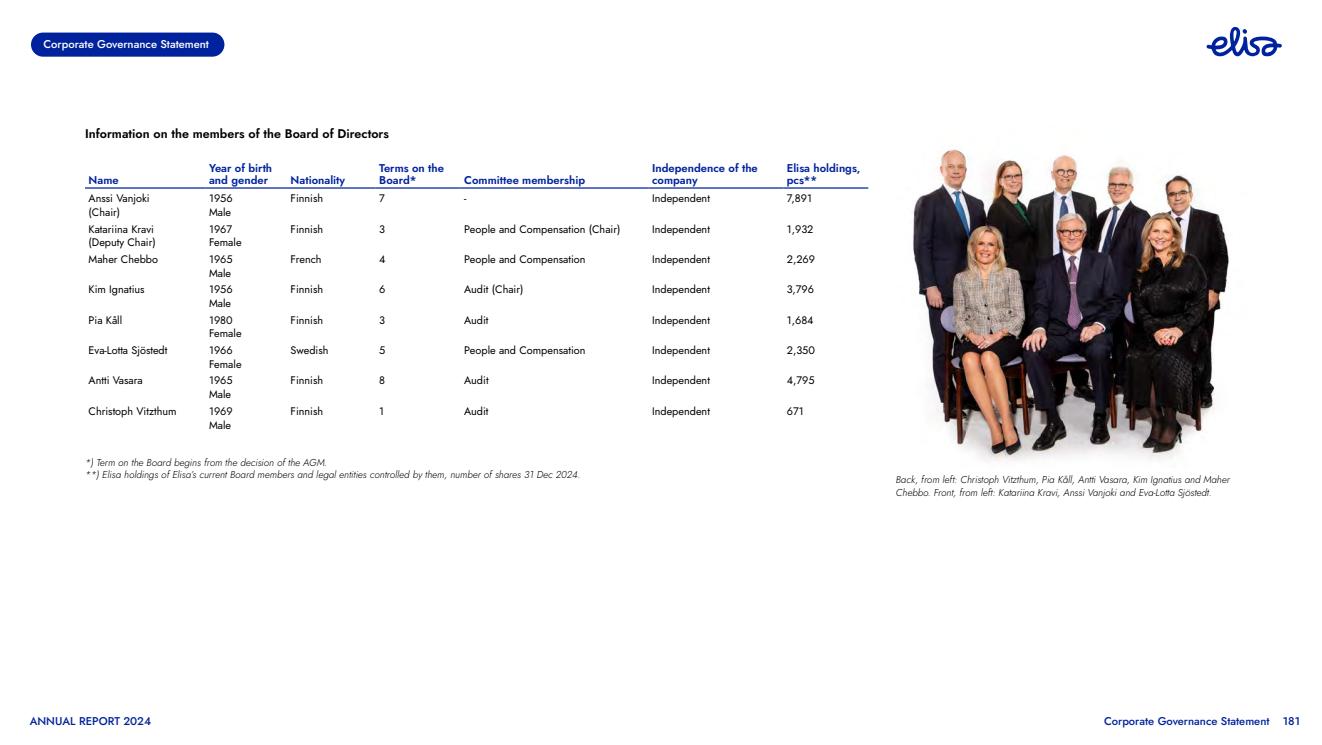
<style>
.page{position:relative;width:1322px;height:745px;background:#fff}
.page>*{position:absolute;margin:0;border:0;box-sizing:border-box;transform-origin:0 0}
.t1{font:600 12.5px "Jost";color:#000}
.t2{font:600 11.25px/12.5px "Jost";color:#00239d}
.t3{font:500 11.25px "Jost";color:#00239d}
.t4{font:500 11.25px "Jost";color:#fff}
.t5{font:10.88px/13.8px "Jost";color:#000}
.t6{font:italic 300 10px/12.5px "Jost";color:#000}
</style>
<div class="page">
<hr style="left:85px;top:187px;width:121px;height:1px;background:#00239d">
<hr style="left:206px;top:187px;width:81px;height:1px;background:#00239d">
<hr style="left:287px;top:187px;width:89px;height:1px;background:#00239d">
<hr style="left:376px;top:187px;width:85px;height:1px;background:#00239d">
<hr style="left:461px;top:187px;width:187px;height:1px;background:#00239d">
<hr style="left:648px;top:187px;width:135px;height:1px;background:#00239d">
<hr style="left:783px;top:187px;width:85px;height:1px;background:#00239d">
<img style="left:912px;top:146px;width:317px;height:315px">
<svg style="left:1206px;top:27px;width:76px;height:29px"></svg>
<div style="left:31px;top:33px;width:193px;height:24px;background:#00239d;border-radius:12px"></div>
<p class="t4" style="left:44px;top:37px;width:167px">Corporate Governance Statement</p>
<p class="t1" style="left:85px;top:124px;width:305px">Information on the members of the Board of Directors</p>
<p class="t2" style="left:89px;top:174px;width:32px">Name</p>
<p class="t2" style="left:209px;top:162px;width:65px">Year of birth and gender</p>
<p class="t2" style="left:291px;top:174px;width:56px">Nationality</p>
<p class="t2" style="left:379px;top:162px;width:66px">Terms on the<br>Board*</p>
<p class="t2" style="left:464px;top:174px;width:122px">Committee membership</p>
<p class="t2" style="left:652px;top:162px;width:107px">Independence of the company</p>
<p class="t2" style="left:787px;top:162px;width:75px">Elisa holdings, pcs**</p>
<p class="t5" style="left:89px;top:191px;width:63px">Anssi Vanjoki (Chair)</p>
<p class="t5" style="left:209px;top:191px;width:25px">1956<br>Male</p>
<p class="t5" style="left:291px;top:191px;width:34px">Finnish</p>
<p class="t5" style="left:379px;top:191px;width:7px">7</p>
<p class="t5" style="left:464px;top:191px;width:4px">-</p>
<p class="t5" style="left:652px;top:191px;width:59px">Independent</p>
<p class="t5" style="left:787px;top:191px;width:27px">7,891</p>
<p class="t5" style="left:89px;top:222px;width:69px">Katariina Kravi (Deputy Chair)</p>
<p class="t5" style="left:209px;top:222px;width:34px">1967<br>Female</p>
<p class="t5" style="left:291px;top:222px;width:34px">Finnish</p>
<p class="t5" style="left:379px;top:222px;width:7px">3</p>
<p class="t5" style="left:464px;top:222px;width:158px">People and Compensation (Chair)</p>
<p class="t5" style="left:652px;top:222px;width:59px">Independent</p>
<p class="t5" style="left:787px;top:222px;width:28px">1,932</p>
<p class="t5" style="left:89px;top:252px;width:71px">Maher Chebbo</p>
<p class="t5" style="left:209px;top:252px;width:25px">1965<br>Male</p>
<p class="t5" style="left:291px;top:252px;width:33px">French</p>
<p class="t5" style="left:379px;top:252px;width:8px">4</p>
<p class="t5" style="left:464px;top:252px;width:123px">People and Compensation</p>
<p class="t5" style="left:652px;top:252px;width:59px">Independent</p>
<p class="t5" style="left:787px;top:252px;width:30px">2,269</p>
<p class="t5" style="left:89px;top:282px;width:58px">Kim Ignatius</p>
<p class="t5" style="left:209px;top:282px;width:25px">1956<br>Male</p>
<p class="t5" style="left:291px;top:282px;width:34px">Finnish</p>
<p class="t5" style="left:379px;top:282px;width:8px">6</p>
<p class="t5" style="left:464px;top:282px;width:61px">Audit (Chair)</p>
<p class="t5" style="left:652px;top:282px;width:59px">Independent</p>
<p class="t5" style="left:787px;top:282px;width:29px">3,796</p>
<p class="t5" style="left:89px;top:313px;width:35px">Pia Kåll</p>
<p class="t5" style="left:209px;top:313px;width:34px">1980<br>Female</p>
<p class="t5" style="left:291px;top:313px;width:34px">Finnish</p>
<p class="t5" style="left:379px;top:313px;width:7px">3</p>
<p class="t5" style="left:464px;top:313px;width:26px">Audit</p>
<p class="t5" style="left:652px;top:313px;width:59px">Independent</p>
<p class="t5" style="left:787px;top:313px;width:28px">1,684</p>
<p class="t5" style="left:89px;top:343px;width:80px">Eva-Lotta Sjöstedt</p>
<p class="t5" style="left:209px;top:343px;width:34px">1966<br>Female</p>
<p class="t5" style="left:291px;top:343px;width:39px">Swedish</p>
<p class="t5" style="left:379px;top:343px;width:8px">5</p>
<p class="t5" style="left:464px;top:343px;width:123px">People and Compensation</p>
<p class="t5" style="left:652px;top:343px;width:59px">Independent</p>
<p class="t5" style="left:787px;top:343px;width:30px">2,350</p>
<p class="t5" style="left:89px;top:373px;width:56px">Antti Vasara</p>
<p class="t5" style="left:209px;top:373px;width:25px">1965<br>Male</p>
<p class="t5" style="left:291px;top:373px;width:34px">Finnish</p>
<p class="t5" style="left:379px;top:373px;width:7px">8</p>
<p class="t5" style="left:464px;top:373px;width:26px">Audit</p>
<p class="t5" style="left:652px;top:373px;width:59px">Independent</p>
<p class="t5" style="left:787px;top:373px;width:29px">4,795</p>
<p class="t5" style="left:89px;top:404px;width:89px">Christoph Vitzthum</p>
<p class="t5" style="left:209px;top:404px;width:25px">1969<br>Male</p>
<p class="t5" style="left:291px;top:404px;width:34px">Finnish</p>
<p class="t5" style="left:379px;top:404px;width:6px">1</p>
<p class="t5" style="left:464px;top:404px;width:26px">Audit</p>
<p class="t5" style="left:652px;top:404px;width:59px">Independent</p>
<p class="t5" style="left:787px;top:404px;width:18px">671</p>
<p class="t6" style="left:85px;top:455px;width:497px">*) Term on the Board begins from the decision of the AGM.<br>**) Elisa holdings of Elisa’s current Board members and legal entities controlled by them, number of shares 31 Dec 2024.</p>
<p class="t6" style="left:896px;top:473px;width:335px">Back, from left: Christoph Vitzthum, Pia Kåll, Antti Vasara, Kim Ignatius and Maher<br>Chebbo. Front, from left: Katariina Kravi, Anssi Vanjoki and Eva-Lotta Sjöstedt.</p>
<p class="t3" style="left:30px;top:713px;width:123px">ANNUAL REPORT 2024</p>
<p class="t3" style="left:1104px;top:713px;width:197px">Corporate Governance Statement 181</p>
</div>
